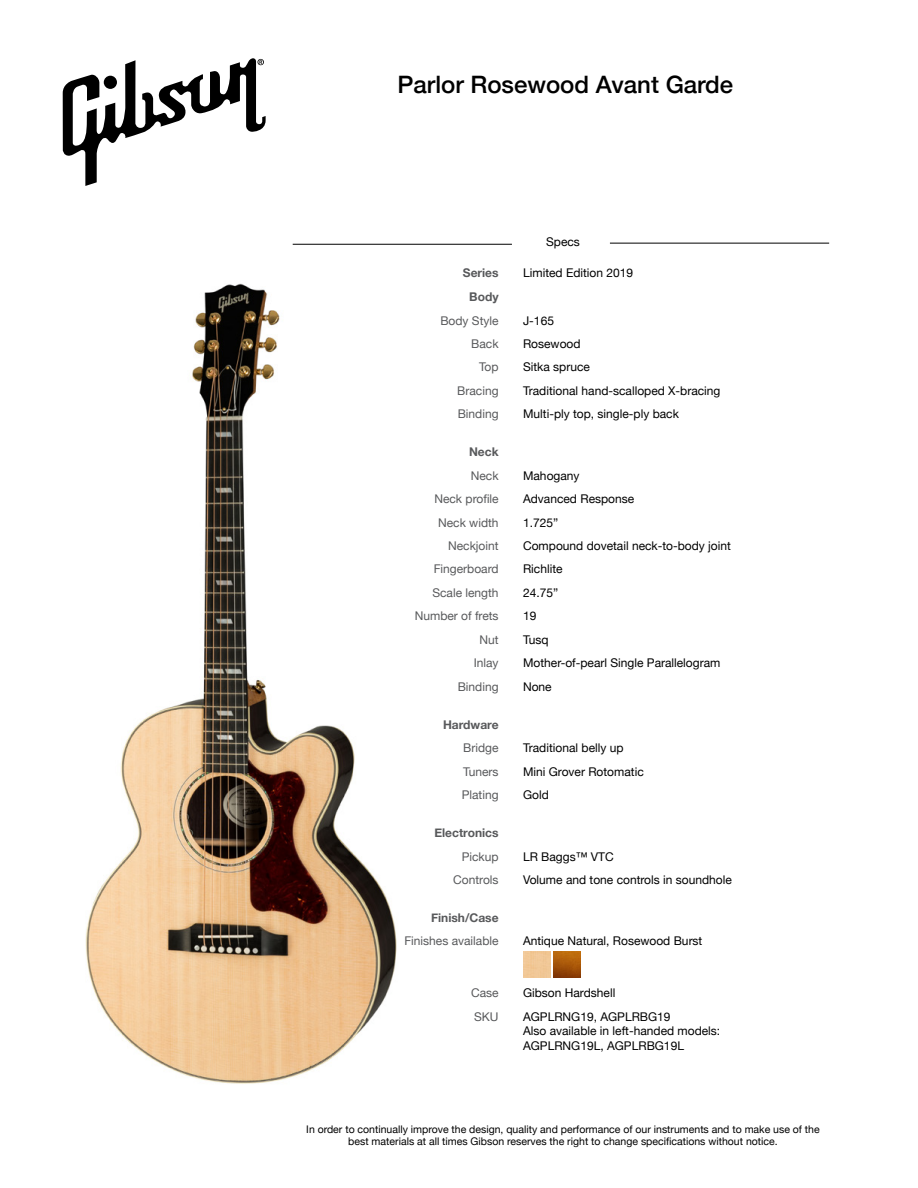
<style>
.page{position:relative;width:918px;height:1188px;background:#fff}
.page>*{position:absolute;margin:0;border:0;box-sizing:border-box;transform-origin:0 0}
.t1{font:500 24px "Helvetica Neue";color:#000}
.t2{font:12px/14.4px "Helvetica Neue";color:#000}
.t3{font:12px "Helvetica Neue";color:#58595b}
.t4{font:700 12px "Helvetica Neue";color:#58595b}
.t5{font:10.5px/12.6px "Helvetica Neue";color:#000;text-align:center}
</style>
<div class="page">
<svg style="left:63px;top:58px;width:203px;height:128px"></svg>
<img style="left:85px;top:283px;width:312px;height:801px">
<hr style="left:610px;top:243px;width:219px;height:1px;background:#000">
<hr style="left:293px;top:244px;width:219px;height:1px;background:#000">
<img style="left:524px;top:951px;width:26px;height:27px">
<img style="left:554px;top:951px;width:26px;height:27px">
<h1 class="t1" style="left:398px;top:65px;width:337px">Parlor Rosewood Avant Garde</h1>
<p class="t2" style="left:546px;top:235px;width:35px">Specs</p>
<p class="t4" style="left:463px;top:264px;width:37px">Series</p>
<p class="t2" style="left:523px;top:266px;width:112px">Limited Edition 2019</p>
<p class="t4" style="left:469px;top:287px;width:31px">Body</p>
<p class="t3" style="left:440px;top:312px;width:60px">Body Style</p>
<p class="t2" style="left:523px;top:314px;width:32px">J-165</p>
<p class="t3" style="left:471px;top:335px;width:29px">Back</p>
<p class="t2" style="left:523px;top:337px;width:59px">Rosewood</p>
<p class="t3" style="left:479px;top:359px;width:21px">Top</p>
<p class="t2" style="left:523px;top:361px;width:68px">Sitka spruce</p>
<p class="t3" style="left:457px;top:382px;width:43px">Bracing</p>
<p class="t2" style="left:523px;top:384px;width:199px">Traditional hand-scalloped X-bracing</p>
<p class="t3" style="left:458px;top:405px;width:42px">Binding</p>
<p class="t2" style="left:523px;top:407px;width:157px">Multi-ply top, single-ply back</p>
<p class="t4" style="left:469px;top:443px;width:31px">Neck</p>
<p class="t3" style="left:471px;top:467px;width:29px">Neck</p>
<p class="t2" style="left:523px;top:469px;width:58px">Mahogany</p>
<p class="t3" style="left:434px;top:490px;width:66px">Neck profile</p>
<p class="t2" style="left:523px;top:492px;width:113px">Advanced Response</p>
<p class="t3" style="left:438px;top:514px;width:62px">Neck width</p>
<p class="t2" style="left:523px;top:516px;width:37px">1.725”</p>
<p class="t3" style="left:448px;top:537px;width:52px">Neckjoint</p>
<p class="t2" style="left:523px;top:539px;width:209px">Compound dovetail neck-to-body joint</p>
<p class="t3" style="left:434px;top:561px;width:66px">Fingerboard</p>
<p class="t2" style="left:523px;top:563px;width:41px">Richlite</p>
<p class="t3" style="left:432px;top:584px;width:68px">Scale length</p>
<p class="t2" style="left:523px;top:586px;width:37px">24.75”</p>
<p class="t3" style="left:415px;top:607px;width:85px">Number of frets</p>
<p class="t2" style="left:523px;top:610px;width:15px">19</p>
<p class="t3" style="left:480px;top:631px;width:21px">Nut</p>
<p class="t2" style="left:523px;top:633px;width:27px">Tusq</p>
<p class="t3" style="left:474px;top:654px;width:26px">Inlay</p>
<p class="t2" style="left:523px;top:656px;width:199px">Mother-of-pearl Single Parallelogram</p>
<p class="t3" style="left:458px;top:678px;width:42px">Binding</p>
<p class="t2" style="left:523px;top:680px;width:30px">None</p>
<p class="t4" style="left:443px;top:715px;width:57px">Hardware</p>
<p class="t3" style="left:463px;top:739px;width:37px">Bridge</p>
<p class="t2" style="left:523px;top:741px;width:102px">Traditional belly up</p>
<p class="t3" style="left:463px;top:763px;width:37px">Tuners</p>
<p class="t2" style="left:523px;top:765px;width:122px">Mini Grover Rotomatic</p>
<p class="t3" style="left:462px;top:786px;width:38px">Plating</p>
<p class="t2" style="left:523px;top:788px;width:27px">Gold</p>
<p class="t4" style="left:434px;top:823px;width:66px">Electronics</p>
<p class="t3" style="left:462px;top:848px;width:38px">Pickup</p>
<p class="t2" style="left:523px;top:850px;width:92px">LR Baggs™ VTC</p>
<p class="t3" style="left:453px;top:871px;width:47px">Controls</p>
<p class="t2" style="left:523px;top:873px;width:210px">Volume and tone controls in soundhole</p>
<p class="t4" style="left:431px;top:908px;width:69px">Finish/Case</p>
<p class="t3" style="left:404px;top:932px;width:96px">Finishes available</p>
<p class="t2" style="left:523px;top:934px;width:181px">Antique Natural, Rosewood Burst</p>
<p class="t3" style="left:471px;top:984px;width:29px">Case</p>
<p class="t2" style="left:523px;top:987px;width:94px">Gibson Hardshell</p>
<p class="t3" style="left:474px;top:1008px;width:26px">SKU</p>
<p class="t2" style="left:523px;top:1010px;width:199px">AGPLRNG19, AGPLRBG19<br>Also available in left-handed models:<br>AGPLRNG19L, AGPLRBG19L</p>
<p class="t5" style="left:306px;top:1123px;width:515px">In order to continually improve the design, quality and performance of our instruments and to make use of the best materials at all times Gibson reserves the right to change specifications without notice.</p>
</div>
